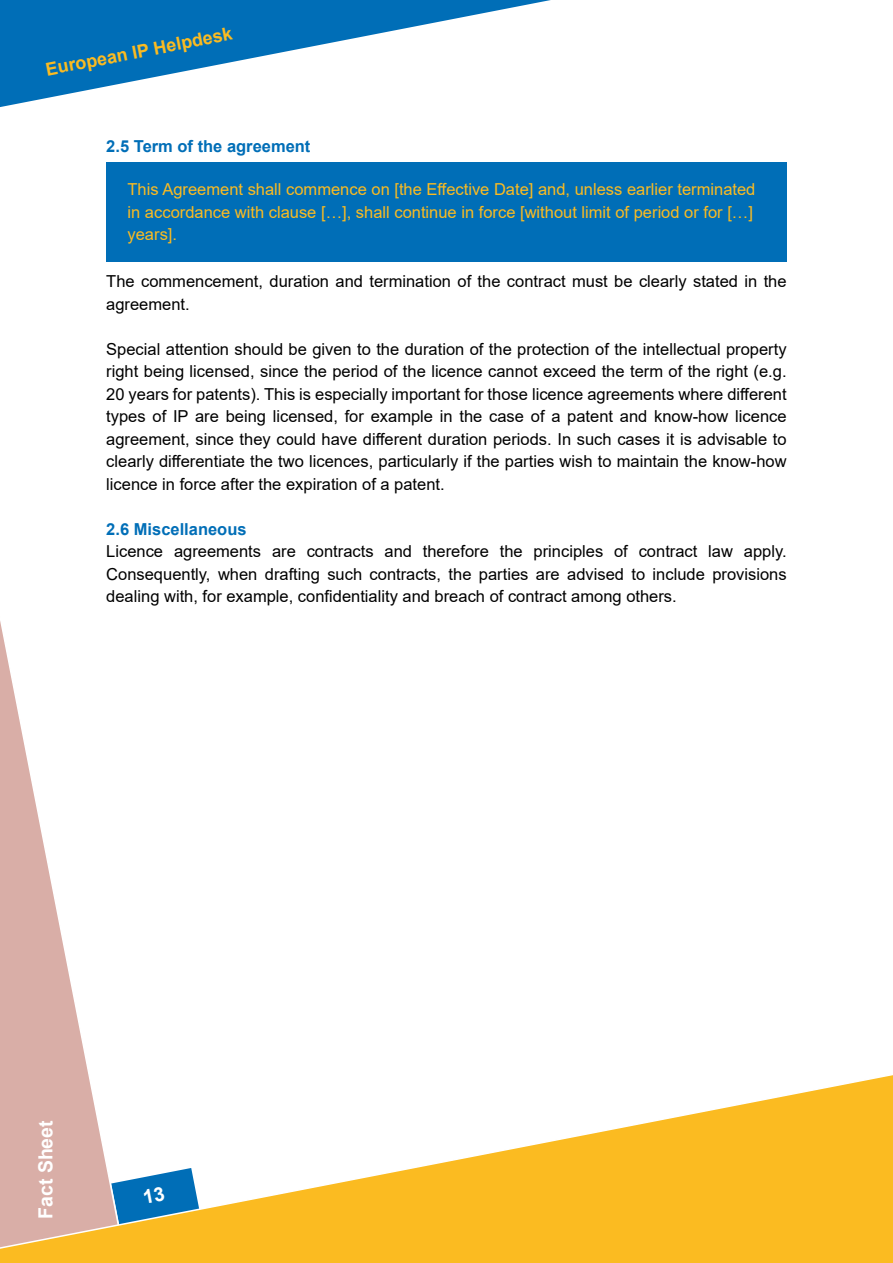
<style>
.page{position:relative;width:893px;height:1263px;background:#fff}
.page>*{position:absolute;margin:0;border:0;box-sizing:border-box;transform-origin:0 0}
.t1{font:700 19.5px "Arial";color:#fff}
.t2{font:700 18px "Arial";color:#fbbb21}
.t3{font:16.5px/22.5px "Arial";color:#000;text-align:justify}
.t4{font:16.5px/22.5px "Arial";color:#fbbb21}
.t5{font:700 16.5px "Arial";color:#006eb7}
</style>
<div class="page">
<svg style="left:0;top:621px;width:87px;height:444px"></svg>
<svg style="left:0;top:1065px;width:893px;height:198px"></svg>
<svg style="left:0;top:0;width:551px;height:107px"></svg>
<div style="left:106px;top:162px;width:681px;height:100px;background:#006eb7"></div>
<svg style="left:111px;top:1168px;width:88px;height:58px"></svg>
<p class="t2" style="left:44px;top:57px;width:191px;rotate:-11deg">European IP Helpdesk</p>
<p class="t5" style="left:106px;top:135px;width:206px">2.5 Term of the agreement</p>
<p class="t4" style="left:128px;top:178px;width:629px">This Agreement shall commence on [the Effective Date] and, unless earlier terminated in accordance with clause […], shall continue in force [without limit of period or for […] years].</p>
<p class="t3" style="left:106px;top:270px;width:682px">The commencement, duration and termination of the contract must be clearly stated in the agreement.</p>
<p class="t3" style="left:106px;top:338px;width:682px">Special attention should be given to the duration of the protection of the intellectual property right being licensed, since the period of the licence cannot exceed the term of the right (e.g.<br>20 years for patents). This is especially important for those licence agreements where different types of IP are being licensed, for example in the case of a patent and know-how licence agreement, since they could have different duration periods. In such cases it is advisable to clearly differentiate the two licences, particularly if the parties wish to maintain the know-how licence in force after the expiration of a patent.</p>
<p class="t5" style="left:106px;top:517px;width:142px">2.6 Miscellaneous</p>
<p class="t3" style="left:106px;top:540px;width:682px">Licence agreements are contracts and therefore the principles of contract law apply.<br>Consequently, when drafting such contracts, the parties are advised to include provisions dealing with, for example, confidentiality and breach of contract among others.</p>
<p class="t1" style="left:32px;top:1219px;width:100px;rotate:-90deg">Fact Sheet</p>
</div>
